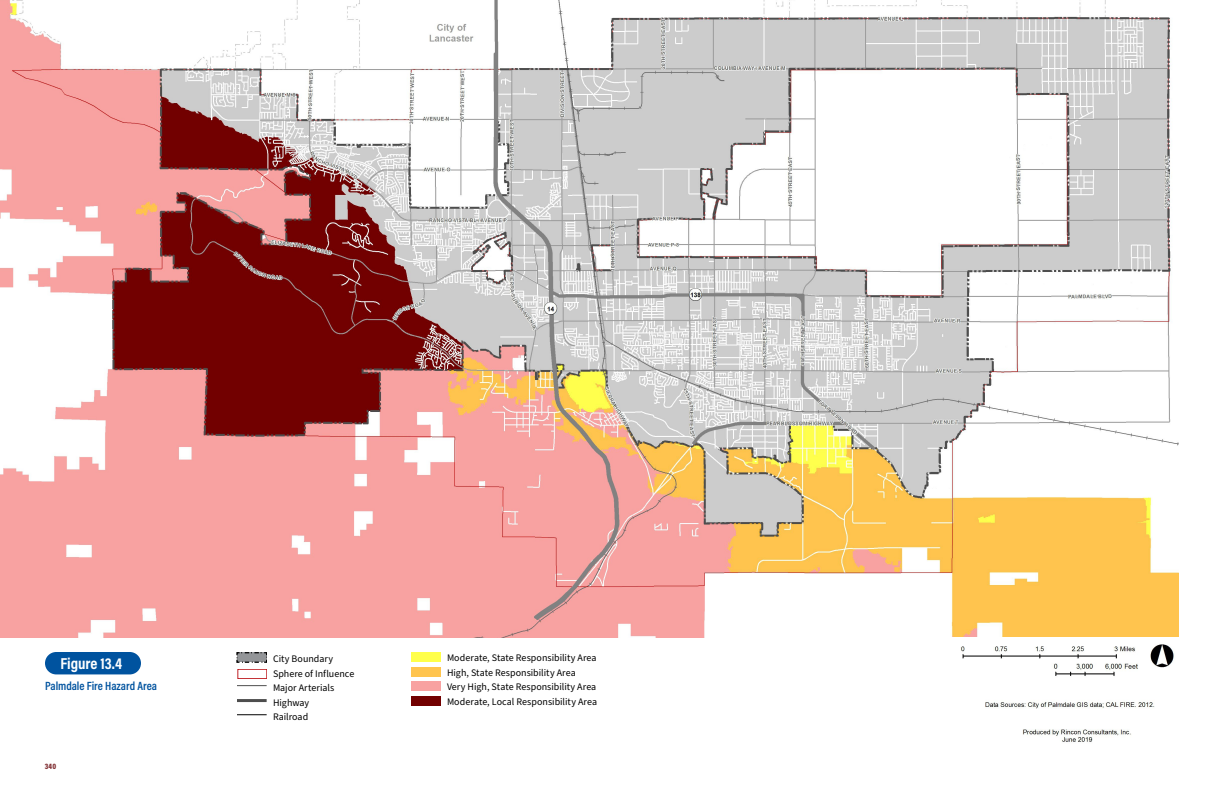
<style>
.page{position:relative;width:1224px;height:792px;background:#fff}
.page>*{position:absolute;margin:0;border:0;box-sizing:border-box;transform-origin:0 0}
.t1{font:700 16px "Acumin Pro Cond";letter-spacing:-.005em;color:#fff}
.Figure_Title{font:600 12px "Acumin Pro Cond";letter-spacing:-.005em;color:#00539f}
.Map_Legend_Items{font:10px "Source Sans Pro";color:#000}
.t2{font:900 8px "Acumin Pro Cond";color:#823135}
</style>
<div class="page">
<img style="left:0;top:0;width:1179px;height:638px">
<img style="left:961px;top:644px;width:213px;height:98px">
<div style="left:45px;top:652px;width:96px;height:22px;background:#00539f;border-radius:11px"></div>
<div style="left:237px;top:669px;width:30px;height:10px;border:1px solid #bf2025"></div>
<hr style="left:237px;top:699px;width:30px;height:3px;background:#000">
<hr style="left:237px;top:714px;width:30px;height:1px;background:#000">
<hr style="left:237px;top:685px;width:30px;height:1px;background:#000">
<div style="left:411px;top:652px;width:30px;height:10px;background:#ffff4a"></div>
<div style="left:411px;top:667px;width:30px;height:9px;background:#ffc44e"></div>
<div style="left:411px;top:696px;width:30px;height:9px;background:#720000"></div>
<div style="left:411px;top:681px;width:30px;height:10px;background:#f8a2a1"></div>
<svg style="left:237px;top:653px;width:30px;height:10px"></svg>
<p class="t1" style="left:61px;top:653px;width:63px">Figure 13.4</p>
<p class="Figure_Title" style="left:45px;top:678px;width:114px">Palmdale Fire Hazard Area</p>
<p class="t2" style="left:45px;top:761px;width:13px">340</p>
<p class="Map_Legend_Items" style="left:273px;top:652px;width:62px">City Boundary</p>
<p class="Map_Legend_Items" style="left:273px;top:667px;width:83px">Sphere of Influence</p>
<p class="Map_Legend_Items" style="left:273px;top:681px;width:63px">Major Arterials</p>
<p class="Map_Legend_Items" style="left:273px;top:696px;width:38px">Highway</p>
<p class="Map_Legend_Items" style="left:273px;top:710px;width:37px">Railroad</p>
<p class="Map_Legend_Items" style="left:447px;top:651px;width:151px">Moderate, State Responsibility Area</p>
<p class="Map_Legend_Items" style="left:447px;top:666px;width:130px">High, State Responsibility Area</p>
<p class="Map_Legend_Items" style="left:447px;top:695px;width:152px">Moderate, Local Responsibility Area</p>
<p class="Map_Legend_Items" style="left:447px;top:680px;width:151px">Very High, State Responsibility Area</p>
</div>
